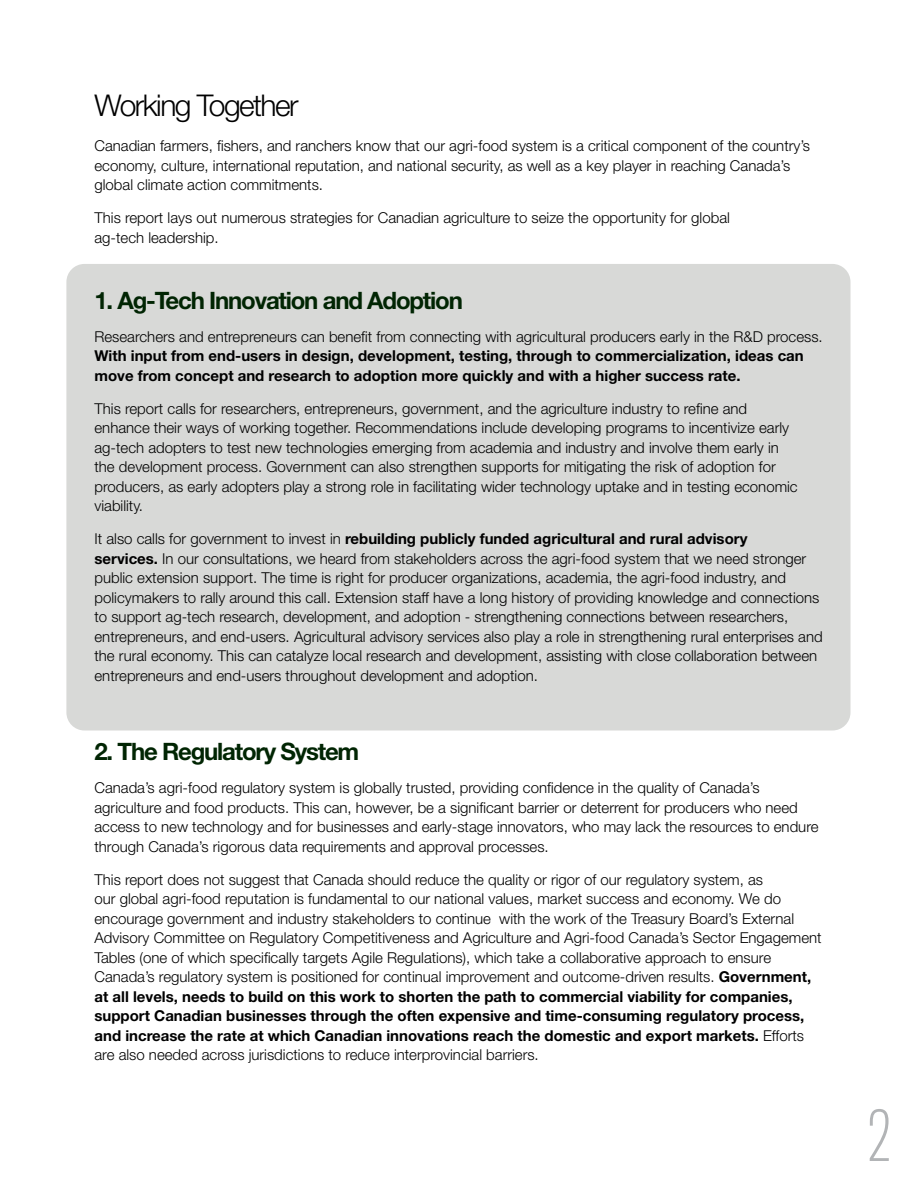
<style>
.page{position:relative;width:918px;height:1188px;background:#fff}
.page>*{position:absolute;margin:0;border:0;box-sizing:border-box;transform-origin:0 0}
.t1{font:300 75px "Antarctican Headline";color:#b2b4b6}
.t2{font:300 30px "Helvetica Neue LT Std";letter-spacing:-.05em;color:#000}
.t3{font:700 24px "Helvetica Neue LT Std";letter-spacing:-.05em;color:#012503}
.t4{font:300 15px/19.5px "Helvetica Neue LT Std";color:#000}
.t5{font:700 15px/19.5px "Helvetica Neue LT Std";color:#000}
.s1{font-weight:700}
</style>
<div class="page">
<div style="left:66px;top:264px;width:784px;height:467px;background:#d8d9d7;border-radius:18px"></div>
<h2 class="t2" style="left:94px;top:87px;width:206px">Working Together</h2>
<p class="t4" style="left:94px;top:136px;width:717px">Canadian farmers, fishers, and ranchers know that our agri-food system is a critical component of the country’s economy, culture, international reputation, and national security, as well as a key player in reaching Canada’s global climate action commitments.</p>
<p class="t4" style="left:94px;top:208px;width:637px">This report lays out numerous strategies for Canadian agriculture to seize the opportunity for global ag-tech leadership.</p>
<h3 class="t3" style="left:94px;top:285px;width:370px">1. Ag-Tech Innovation and Adoption</h3>
<p class="t4" style="left:94px;top:326px;width:730px">Researchers and entrepreneurs can benefit from connecting with agricultural producers early in the R&amp;D process.</p>
<p class="t5" style="left:94px;top:346px;width:711px">With input from end-users in design, development, testing, through to commercialization, ideas can move from concept and research to adoption more quickly and with a higher success rate.</p>
<p class="t4" style="left:94px;top:398px;width:705px">This report calls for researchers, entrepreneurs, government, and the agriculture industry to refine and enhance their ways of working together. Recommendations include developing programs to incentivize early ag-tech adopters to test new technologies emerging from academia and industry and involve them early in the development process. Government can also strengthen supports for mitigating the risk of adoption for producers, as early adopters play a strong role in facilitating wider technology uptake and in testing economic viability.</p>
<p class="t4" style="left:94px;top:529px;width:730px">It also calls for government to invest in <span class="s1">rebuilding publicly funded agricultural and rural advisory<br>services.</span> In our consultations, we heard from stakeholders across the agri-food system that we need stronger public extension support. The time is right for producer organizations, academia, the agri-food industry, and policymakers to rally around this call. Extension staff have a long history of providing knowledge and connections to support ag-tech research, development, and adoption - strengthening connections between researchers, entrepreneurs, and end-users. Agricultural advisory services also play a role in strengthening rural enterprises and the rural economy. This can catalyze local research and development, assisting with close collaboration between entrepreneurs and end-users throughout development and adoption.</p>
<h3 class="t3" style="left:94px;top:737px;width:266px">2. The Regulatory System</h3>
<p class="t4" style="left:94px;top:778px;width:726px">Canada’s agri-food regulatory system is globally trusted, providing confidence in the quality of Canada’s agriculture and food products. This can, however, be a significant barrier or deterrent for producers who need access to new technology and for businesses and early-stage innovators, who may lack the resources to endure through Canada’s rigorous data requirements and approval processes.</p>
<p class="t4" style="left:94px;top:869px;width:729px">This report does not suggest that Canada should reduce the quality or rigor of our regulatory system, as<br>our global agri-food reputation is fundamental to our national values, market success and economy. We do encourage government and industry stakeholders to continue with the work of the Treasury Board’s External Advisory Committee on Regulatory Competitiveness and Agriculture and Agri-food Canada’s Sector Engagement Tables (one of which specifically targets Agile Regulations), which take a collaborative approach to ensure Canada’s regulatory system is positioned for continual improvement and outcome-driven results. <span class="s1">Government, at all levels, needs to build on this work to shorten the path to commercial viability for companies, support Canadian businesses through the often expensive and time-consuming regulatory process, and increase the rate at which Canadian innovations reach the domestic and export markets.</span> Efforts are also needed across jurisdictions to reduce interprovincial barriers.</p>
<h1 class="t1" style="left:868px;top:1086px;width:25px">2</h1>
</div>
